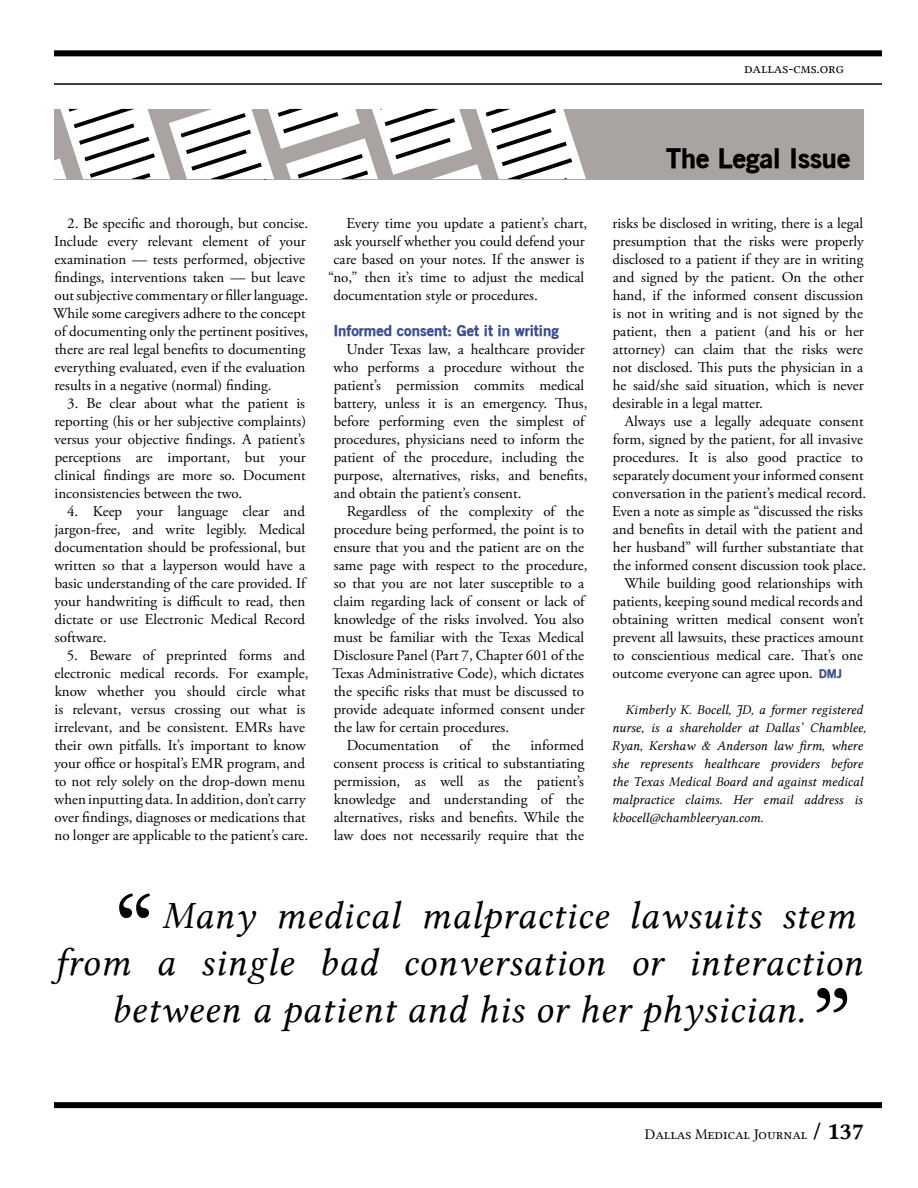
<style>
.page{position:relative;width:918px;height:1188px;background:#fff}
.page>*{position:absolute;margin:0;border:0;box-sizing:border-box;transform-origin:0 0}
.t1{font:39px "Lin Libertine I";letter-spacing:.02em;color:#000}
.t2{font:900 27px "Old Sans";color:#000}
.t3{font:15px/18px "Adobe Garamond Pro";color:#000;text-align:justify}
.t4{font:15px "Lin Libertine Capitals";color:#000}
.t5{font:900 15px "Old Sans";color:#394c92}
.t6{font:13.5px/18px "Lin Libertine I";color:#000}
.t7{font:900 12px "Old Sans";color:#394c92}
.s1{font-family:"Lin Libertine Capitals B";font-size:24px}
</style>
<div class="page">
<div style="left:54px;top:50px;width:828px;height:6px;background:#000"></div>
<div style="left:54px;top:1102px;width:828px;height:6px;background:#000"></div>
<hr style="left:54px;top:83px;width:828px;height:2px;background:#000">
<svg style="left:119px;top:893px;width:31px;height:25px"></svg>
<svg style="left:816px;top:988px;width:31px;height:25px"></svg>
<div style="left:54px;top:109px;width:810px;height:70px;background:#a9a3a1"></div>
<svg style="left:54px;top:109px;width:532px;height:70px"></svg>
<p class="t4" style="left:744px;top:60px;width:101px">dallas-cms.org</p>
<p class="t3" style="left:53px;top:215px;width:257px;text-align:left;text-indent:14px">2. Be specific and thorough, but concise.<br>Include every relevant element of your examination — tests performed, objective findings, interventions taken — but leave out subjective commentary or filler language.<br>While some caregivers adhere to the concept of documenting only the pertinent positives, there are real legal benefits to documenting everything evaluated, even if the evaluation results in a negative (normal) finding.</p>
<p class="t3" style="left:54px;top:395px;width:253px;text-indent:13px">3. Be clear about what the patient is reporting (his or her subjective complaints) versus your objective findings. A patient’s perceptions are important, but your clinical findings are more so. Document inconsistencies between the two.</p>
<p class="t3" style="left:54px;top:503px;width:253px;text-indent:13px">4. Keep your language clear and jargon-free, and write legibly. Medical documentation should be professional, but written so that a layperson would have a basic understanding of the care provided. If your handwriting is difficult to read, then dictate or use Electronic Medical Record software.</p>
<p class="t3" style="left:54px;top:647px;width:256px;text-align:left;text-indent:12px">5. Beware of preprinted forms and electronic medical records. For example, know whether you should circle what is relevant, versus crossing out what is irrelevant, and be consistent. EMRs have their own pitfalls. It’s important to know your office or hospital’s EMR program, and to not rely solely on the drop-down menu when inputting data. In addition, don’t carry over findings, diagnoses or medications that no longer are applicable to the patient’s care.</p>
<p class="t3" style="left:347px;top:215px;width:242px">Every time you update a patient’s chart,</p>
<p class="t3" style="left:334px;top:233px;width:253px">ask yourself whether you could defend your</p>
<p class="t3" style="left:334px;top:251px;width:252px">care based on your notes. If the answer is</p>
<p class="t3" style="left:328px;top:269px;width:258px">“no,” then it’s time to adjust the medical</p>
<p class="t3" style="left:334px;top:287px;width:206px">documentation style or procedures.</p>
<p class="t5" style="left:333px;top:321px;width:227px">Informed consent: Get it in writing</p>
<p class="t3" style="left:333px;top:341px;width:256px;text-align:left;text-indent:13px">Under Texas law, a healthcare provider who performs a procedure without the patient’s permission commits medical battery, unless it is an emergency. Thus, before performing even the simplest of procedures, physicians need to inform the patient of the procedure, including the purpose, alternatives, risks, and benefits, and obtain the patient’s consent.</p>
<p class="t3" style="left:347px;top:503px;width:239px">Regardless of the complexity of the</p>
<p class="t3" style="left:334px;top:521px;width:252px">procedure being performed, the point is to</p>
<p class="t3" style="left:334px;top:539px;width:252px">ensure that you and the patient are on the</p>
<p class="t3" style="left:334px;top:557px;width:255px">same page with respect to the procedure,</p>
<p class="t3" style="left:334px;top:575px;width:252px">so that you are not later susceptible to a</p>
<p class="t3" style="left:334px;top:593px;width:253px">claim regarding lack of consent or lack of</p>
<p class="t3" style="left:334px;top:611px;width:252px">knowledge of the risks involved. You also</p>
<p class="t3" style="left:334px;top:629px;width:252px">must be familiar with the Texas Medical</p>
<p class="t3" style="left:333px;top:647px;width:252px">Disclosure Panel (Part 7, Chapter 601 of the</p>
<p class="t3" style="left:333px;top:665px;width:253px">Texas Administrative Code), which dictates</p>
<p class="t3" style="left:334px;top:683px;width:252px">the specific risks that must be discussed to</p>
<p class="t3" style="left:334px;top:701px;width:253px">provide adequate informed consent under</p>
<p class="t3" style="left:334px;top:719px;width:177px">the law for certain procedures.</p>
<p class="t3" style="left:347px;top:737px;width:94px">Documentation</p>
<p class="t3" style="left:460px;top:737px;width:13px">of</p>
<p class="t3" style="left:492px;top:737px;width:20px">the</p>
<p class="t3" style="left:334px;top:737px;width:252px;text-indent:197px">informed consent process is critical to substantiating permission, as well as the patient’s knowledge and understanding of the alternatives, risks and benefits. While the law does not necessarily require that the</p>
<h2 class="t2" style="left:666px;top:141px;width:186px">The Legal Issue</h2>
<p class="t3" style="left:612px;top:215px;width:253px">risks be disclosed in writing, there is a legal presumption that the risks were properly disclosed to a patient if they are in writing and signed by the patient. On the other hand, if the informed consent discussion is not in writing and is not signed by the patient, then a patient (and his or her attorney) can claim that the risks were not disclosed. This puts the physician in a he said/she said situation, which is never desirable in a legal matter.</p>
<p class="t3" style="left:625px;top:413px;width:240px">Always use a legally adequate consent</p>
<p class="t3" style="left:613px;top:431px;width:252px">form, signed by the patient, for all invasive</p>
<p class="t3" style="left:613px;top:449px;width:252px">procedures. It is also good practice to</p>
<p class="t3" style="left:613px;top:467px;width:252px">separately document your informed consent</p>
<p class="t3" style="left:613px;top:485px;width:255px">conversation in the patient’s medical record.</p>
<p class="t3" style="left:612px;top:503px;width:253px">Even a note as simple as “discussed the risks</p>
<p class="t3" style="left:613px;top:521px;width:252px">and benefits in detail with the patient and</p>
<p class="t3" style="left:613px;top:539px;width:253px">her husband” will further substantiate that</p>
<p class="t3" style="left:613px;top:557px;width:255px">the informed consent discussion took place.</p>
<p class="t3" style="left:625px;top:575px;width:240px">While building good relationships with</p>
<p class="t3" style="left:613px;top:593px;width:252px">patients, keeping sound medical records and</p>
<p class="t3" style="left:613px;top:611px;width:253px">obtaining written medical consent won’t</p>
<p class="t3" style="left:613px;top:629px;width:253px">prevent all lawsuits, these practices amount</p>
<p class="t3" style="left:613px;top:647px;width:252px">to conscientious medical care. That’s one</p>
<p class="t3" style="left:613px;top:665px;width:202px">outcome everyone can agree upon.</p>
<p class="t6" style="left:612px;top:701px;width:256px;text-indent:14px">Kimberly K. Bocell, JD, a former registered nurse, is a shareholder at Dallas’ Chamblee, Ryan, Kershaw &amp; Anderson law firm, where she represents healthcare providers before the Texas Medical Board and against medical malpractice claims. Her email address is kbocell@chambleeryan.com.</p>
<p class="t7" style="left:819px;top:666px;width:25px">DMJ</p>
<h1 class="t1" style="left:162px;top:893px;width:695px">Many medical malpractice lawsuits stem</h1>
<h1 class="t1" style="left:54px;top:940px;width:810px">from a single bad conversation or interaction</h1>
<h1 class="t1" style="left:111px;top:987px;width:696px">between a patient and his or her physician.</h1>
<p class="t4" style="left:645px;top:1126px;width:221px">Dallas Medical Journal <span class="s1">/ 137</span></p>
</div>
